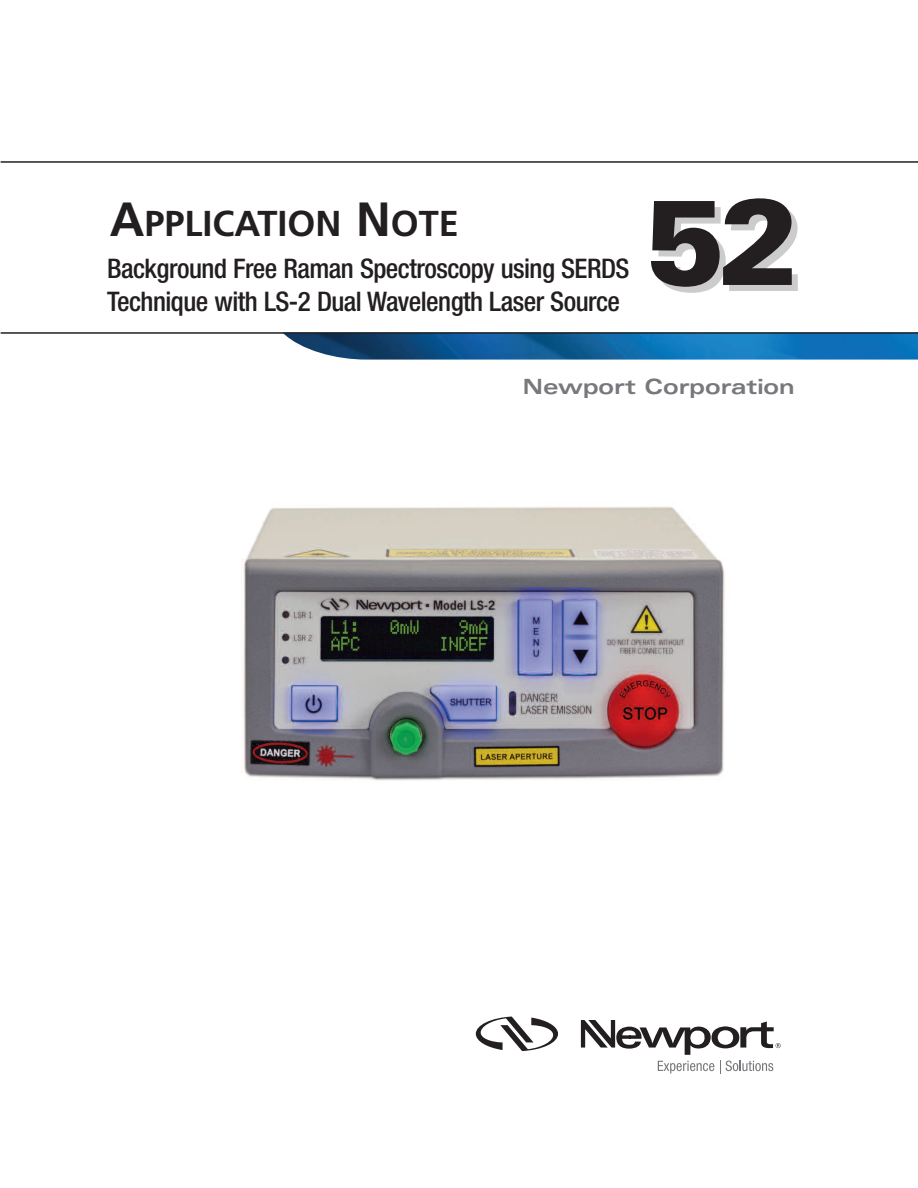
<style>
.page{position:relative;width:918px;height:1188px;background:#fff}
.page>*{position:absolute;margin:0;border:0;box-sizing:border-box;transform-origin:0 0}
.t1{font:900 121.05px "Univers";color:#231f20}
.t2{font:700 36px "Frutiger";color:#231f20}
.t3{font:500 condensed 27px/33px "Helvetica Neue";letter-spacing:-.02em;color:#231f20}
.t4{font:700 expanded 21px "Univers";color:#76787b}
.s1{font-size:48px}
</style>
<div class="page">
<img style="left:284px;top:334px;width:634px;height:26px">
<hr style="left:1px;top:161px;width:917px;height:2px;background:#231f20">
<hr style="left:1px;top:332px;width:917px;height:2px;background:#231f20">
<svg style="left:476px;top:1017px;width:82px;height:34px"></svg>
<svg style="left:581px;top:1020px;width:200px;height:53px"></svg>
<img style="left:241px;top:503px;width:484px;height:278px">
<h2 class="t2" style="left:110px;top:209px;width:351px"><span class="s1">A</span>PPLICATION <span class="s1">N</span>OTE</h2>
<p class="t3" style="left:107px;top:254px;width:524px">Background Free Raman Spectroscopy using SERDS<br>Technique with LS-2 Dual Wavelength Laser Source</p>
<h1 class="t1" style="left:645px;top:198px;width:156px">52</h1>
<p class="t4" style="left:523px;top:379px;width:273px">Newport Corporation</p>
</div>
